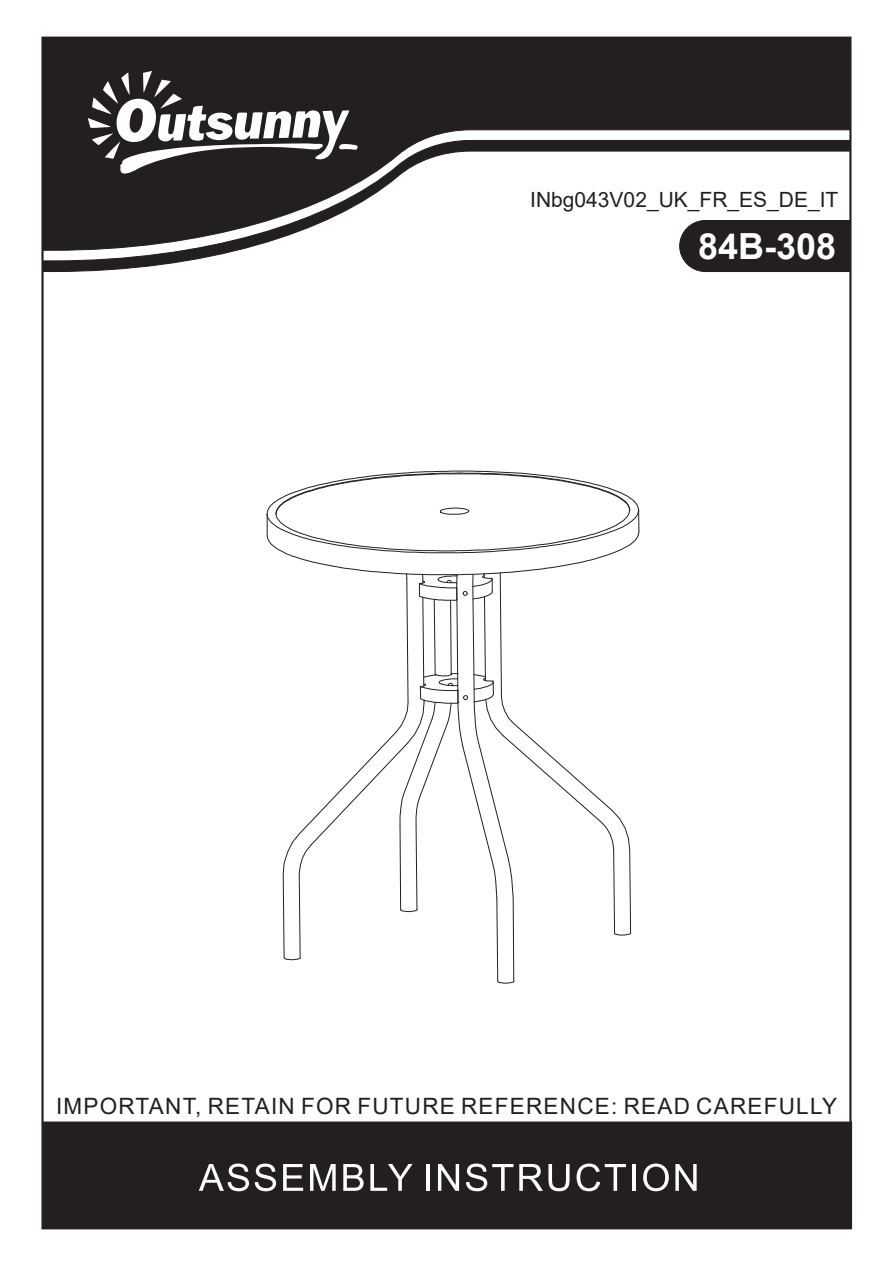
<style>
.page{position:relative;width:893px;height:1263px;background:#fff}
.page>*{position:absolute;margin:0;border:0;box-sizing:border-box;transform-origin:0 0}
.t1{font:700 36px "Arial";color:#fff}
.t2{font:22.5px "Arial";letter-spacing:.055em;color:#231f20}
.t3{font:21px "Arial";color:#231f20}
</style>
<div class="page">
<div style="left:42px;top:37px;width:809px;height:103px;background:#231f20"></div>
<svg style="left:42px;top:140px;width:809px;height:132px"></svg>
<svg style="left:88px;top:71px;width:272px;height:107px"></svg>
<div style="left:43px;top:1122px;width:809px;height:106px;background:#231f20"></div>
<svg style="left:199px;top:1163px;width:50px;height:28px"></svg>
<svg style="left:255px;top:1163px;width:21px;height:28px"></svg>
<svg style="left:283px;top:1164px;width:20px;height:27px"></svg>
<svg style="left:310px;top:1164px;width:26px;height:27px"></svg>
<svg style="left:343px;top:1164px;width:21px;height:27px"></svg>
<svg style="left:370px;top:1164px;width:43px;height:27px"></svg>
<hr style="left:426px;top:1164px;width:4px;height:27px;background:#fff">
<svg style="left:438px;top:1164px;width:21px;height:27px"></svg>
<svg style="left:466px;top:1163px;width:47px;height:28px"></svg>
<svg style="left:519px;top:1164px;width:51px;height:27px"></svg>
<svg style="left:577px;top:1163px;width:49px;height:28px"></svg>
<hr style="left:632px;top:1164px;width:4px;height:27px;background:#fff">
<svg style="left:643px;top:1163px;width:26px;height:28px"></svg>
<svg style="left:675px;top:1164px;width:22px;height:27px"></svg>
<svg style="left:266px;top:470px;width:374px;height:514px"></svg>
<p class="t3" style="left:530px;top:185px;width:310px">INbg043V02_UK_FR_ES_DE_IT</p>
<h1 class="t1" style="left:698px;top:221px;width:140px">84B-308</h1>
<p class="t2" style="left:56px;top:1090px;width:783px">IMPORTANT, RETAIN FOR FUTURE REFERENCE: READ CAREFULLY</p>
</div>
